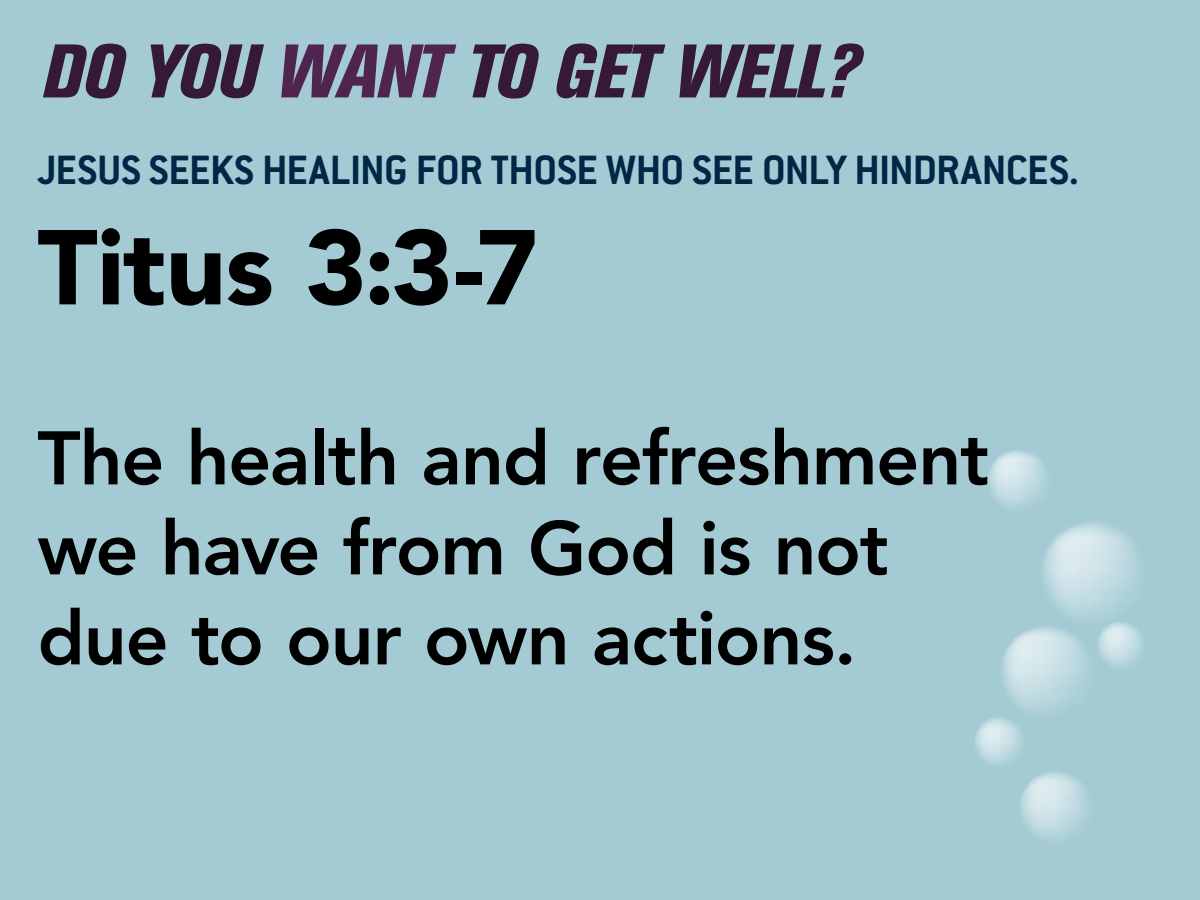
<style>
.page{position:relative;width:1200px;height:900px;background:#a4cbd4}
.page>*{position:absolute;margin:0;border:0;box-sizing:border-box;transform-origin:0 0}
.t1{font:900 105px "Avenir LT Std";letter-spacing:-.005em;color:#000}
.t2{font:800 75px/90px "Avenir LT Std";letter-spacing:-.015em;color:#000}
.t3{font:italic 800 condensed 75px "Akzidenz Grotesk BE";letter-spacing:-.015em;color:#351935}
.t4{font:700 45px "Conduit ITC";letter-spacing:-.01em;color:#002746}
.s1{color:#4f2550}
</style>
<div class="page">
<svg style="left:988px;top:450px;width:58px;height:58px"></svg>
<svg style="left:975px;top:523px;width:167px;height:315px"></svg>
<p class="t3" style="left:41px;top:30px;width:818px">DO YOU <span class="s1">WANT</span> TO GET WELL?</p>
<p class="t4" style="left:38px;top:144px;width:1043px">JESUS SEEKS HEALING FOR THOSE WHO SEE ONLY HINDRANCES.</p>
<h1 class="t1" style="left:38px;top:204px;width:502px">Titus 3:3-7</h1>
<p class="t2" style="left:38px;top:414px;width:953px">The health and refreshment we have from God is not due to our own actions.</p>
</div>
